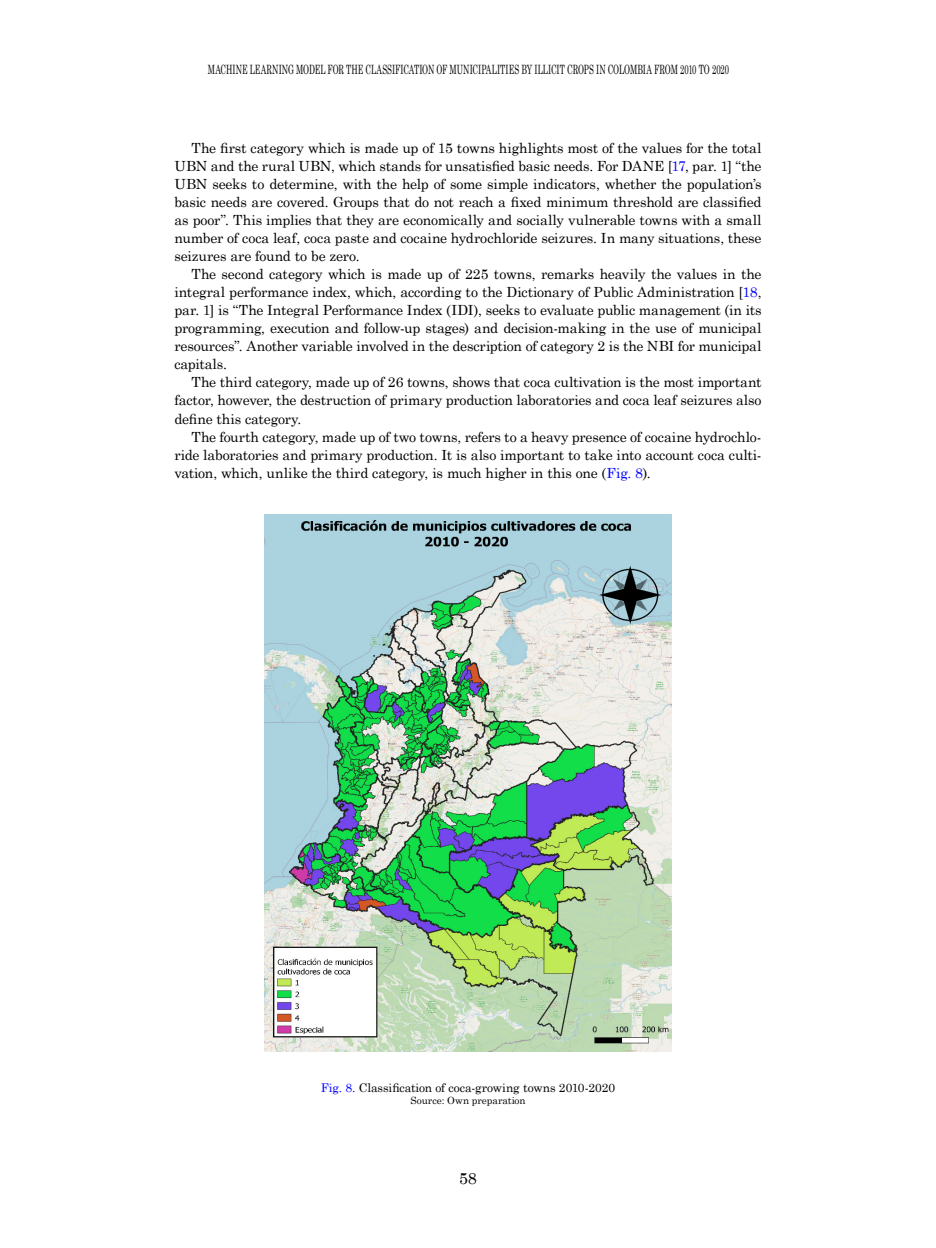
<style>
.page{position:relative;width:936px;height:1248px;background:#fff}
.page>*{position:absolute;margin:0;border:0;box-sizing:border-box;transform-origin:0 0}
.t1{font:16px "Century Schoolbook";color:#000}
.t2{font:14px/18px "Century Schoolbook";letter-spacing:-.01em;color:#000;text-align:justify}
.t3{font:12.8px "Century Schoolbook";letter-spacing:.005em;color:#000;scale:.6 1}
.t4{font:12px "Century Schoolbook";letter-spacing:-.005em;color:#000}
.t5{font:10px "Century Schoolbook";color:#000}
.s1{color:#00f}
</style>
<div class="page">
<img style="left:264px;top:514px;width:407px;height:537px">
<p class="t3" style="left:208px;top:58px;width:81px">Machine learning</p>
<p class="t3" style="left:296px;top:58px;width:11px">model</p>
<p class="t3" style="left:327px;top:58px;width:73px">for theclassification</p>
<p class="t3" style="left:436px;top:58px;width:10px">ofmunicipalities</p>
<p class="t3" style="left:521px;top:58px;width:30px">by illicit</p>
<p class="t3" style="left:567px;top:58px;width:10px">crops</p>
<p class="t3" style="left:596px;top:58px;width:40px">in Colom</p>
<p class="t3" style="left:637px;top:58px;width:18px">biafrom</p>
<p class="t3" style="left:680px;top:58px;width:83px">2010 to 2020</p>
<p class="t2" style="left:174px;top:138px;width:588px;text-indent:17px">The first category which is made up of 15 towns highlights most of the values for the total UBN and the rural UBN, which stands for unsatisfied basic needs. For DANE [<span class="s1">17</span>, par. 1] “the UBN seeks to determine, with the help of some simple indicators, whether the population’s basic needs are covered. Groups that do not reach a fixed minimum threshold are classified as poor”. This implies that they are economically and socially vulnerable towns with a small number of coca leaf, coca paste and cocaine hydrochloride seizures. In many situations, these seizures are found to be zero.</p>
<p class="t2" style="left:174px;top:264px;width:588px;text-indent:17px">The second category which is made up of 225 towns, remarks heavily the values in the integral performance index, which, according to the Dictionary of Public Administration [<span class="s1">18</span>, par. 1] is “The Integral Performance Index (IDI), seeks to evaluate public management (in its programming, execution and follow-up stages) and decision-making in the use of municipal resources”. Another variable involved in the description of category 2 is the NBI for municipal capitals.</p>
<p class="t2" style="left:174px;top:372px;width:588px;text-indent:17px">The third category, made up of 26 towns, shows that coca cultivation is the most important factor, however, the destruction of primary production laboratories and coca leaf seizures also define this category.</p>
<p class="t2" style="left:174px;top:426px;width:588px;text-indent:17px">The fourth category, made up of two towns, refers to a heavy presence of cocaine hydrochlo&shy;ride laboratories and primary production. It is also important to take into account coca culti&shy;vation, which, unlike the third category, is much higher in this one (<span class="s1">Fig. 8</span>).</p>
<p class="t4" style="left:321px;top:1077px;width:296px"><span class="s1">Fig. 8.</span> Classification of coca-growing towns 2010-2020</p>
<p class="t5" style="left:410px;top:1092px;width:117px">Source: Own preparation</p>
<p class="t1" style="left:459px;top:1164px;width:19px">58</p>
</div>
